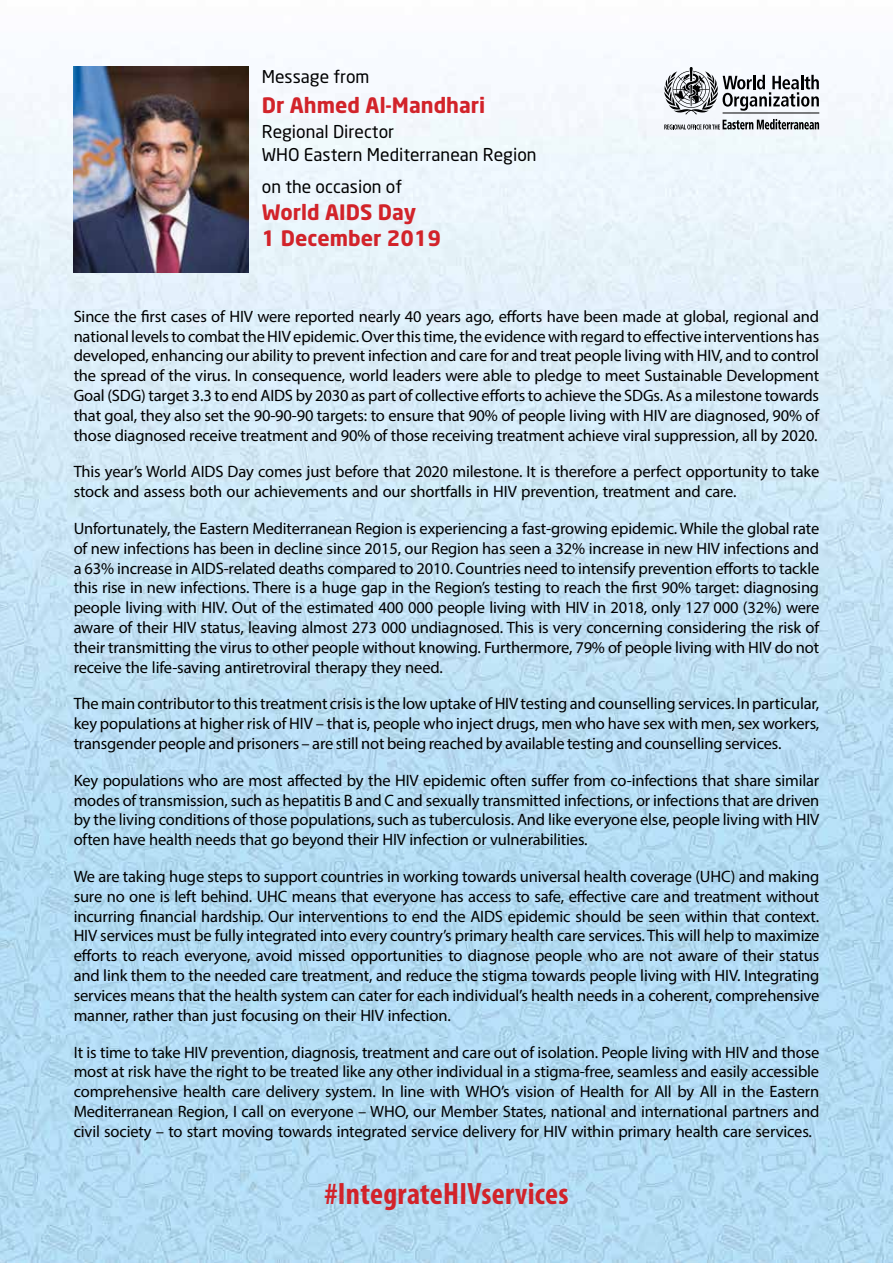
<style>
.page{position:relative;width:893px;height:1263px;background:#fff}
.page>*{position:absolute;margin:0;border:0;box-sizing:border-box;transform-origin:0 0}
.t1{font:700 condensed 31.05px "Myriad Pro";letter-spacing:.01em;color:#d2232a}
.t2{font:700 21px/25.5px "Neo Sans";color:#d2232a}
.t3{font:17.4px/23.2px "Neo Sans";color:#000}
.t4{font:16.5px/19.8px "Myriad Pro";letter-spacing:-.01em;color:#000;text-align:justify}
</style>
<div class="page">
<img style="left:0;top:56px;width:893px;height:1207px">
<img style="left:74px;top:67px;width:174px;height:206px">
<svg style="left:663px;top:67px;width:156px;height:62px"></svg>
<p class="t3" style="left:262px;top:65px;width:109px">Message from</p>
<p class="t2" style="left:262px;top:94px;width:225px">Dr Ahmed Al-Mandhari</p>
<p class="t3" style="left:262px;top:121px;width:276px">Regional Director<br>WHO Eastern Mediterranean Region</p>
<p class="t2" style="left:262px;top:201px;width:181px">World AIDS Day<br>1 December 2019</p>
<p class="t3" style="left:262px;top:176px;width:142px">on the occasion of</p>
<p class="t4" style="left:74px;top:306px;width:747px">Since the first cases of HIV were reported nearly 40 years ago, efforts have been made at global, regional and national levels to combat the HIV epidemic. Over this time, the evidence with regard to effective interventions has developed, enhancing our ability to prevent infection and care for and treat people living with HIV, and to control the spread of the virus. In consequence, world leaders were able to pledge to meet Sustainable Development Goal (SDG) target 3.3 to end AIDS by 2030 as part of collective efforts to achieve the SDGs. As a milestone towards that goal, they also set the 90-90-90 targets: to ensure that 90% of people living with HIV are diagnosed, 90% of those diagnosed receive treatment and 90% of those receiving treatment achieve viral suppression, all by 2020.</p>
<p class="t4" style="left:74px;top:462px;width:747px">This year’s World AIDS Day comes just before that 2020 milestone. It is therefore a perfect opportunity to take stock and assess both our achievements and our shortfalls in HIV prevention, treatment and care.</p>
<p class="t4" style="left:74px;top:518px;width:747px">Unfortunately, the Eastern Mediterranean Region is experiencing a fast-growing epidemic. While the global rate of new infections has been in decline since 2015, our Region has seen a 32% increase in new HIV infections and a 63% increase in AIDS-related deaths compared to 2010. Countries need to intensify prevention efforts to tackle this rise in new infections. There is a huge gap in the Region’s testing to reach the first 90% target: diagnosing people living with HIV. Out of the estimated 400 000 people living with HIV in 2018, only 127 000 (32%) were aware of their HIV status, leaving almost 273 000 undiagnosed. This is very concerning considering the risk of their transmitting the virus to other people without knowing. Furthermore, 79% of people living with HIV do not receive the life-saving antiretroviral therapy they need.</p>
<p class="t4" style="left:74px;top:694px;width:747px">The main contributor to this treatment crisis is the low uptake of HIV testing and counselling services. In particular, key populations at higher risk of HIV – that is, people who inject drugs, men who have sex with men, sex workers, transgender people and prisoners – are still not being reached by available testing and counselling services.</p>
<p class="t4" style="left:74px;top:770px;width:747px">Key populations who are most affected by the HIV epidemic often suffer from co-infections that share similar modes of transmission, such as hepatitis B and C and sexually transmitted infections, or infections that are driven by the living conditions of those populations, such as tuberculosis. And like everyone else, people living with HIV often have health needs that go beyond their HIV infection or vulnerabilities.</p>
<p class="t4" style="left:74px;top:866px;width:747px">We are taking huge steps to support countries in working towards universal health coverage (UHC) and making sure no one is left behind. UHC means that everyone has access to safe, effective care and treatment without incurring financial hardship. Our interventions to end the AIDS epidemic should be seen within that context.<br>HIV services must be fully integrated into every country’s primary health care services. This will help to maximize efforts to reach everyone, avoid missed opportunities to diagnose people who are not aware of their status and link them to the needed care treatment, and reduce the stigma towards people living with HIV. Integrating services means that the health system can cater for each individual’s health needs in a coherent, comprehensive manner, rather than just focusing on their HIV infection.</p>
<p class="t4" style="left:74px;top:1042px;width:747px">It is time to take HIV prevention, diagnosis, treatment and care out of isolation. People living with HIV and those most at risk have the right to be treated like any other individual in a stigma-free, seamless and easily accessible comprehensive health care delivery system. In line with WHO’s vision of Health for All by All in the Eastern Mediterranean Region, I call on everyone – WHO, our Member States, national and international partners and civil society – to start moving towards integrated service delivery for HIV within primary health care services.</p>
<h1 class="t1" style="left:324px;top:1174px;width:246px">#IntegrateHIVservices</h1>
</div>
